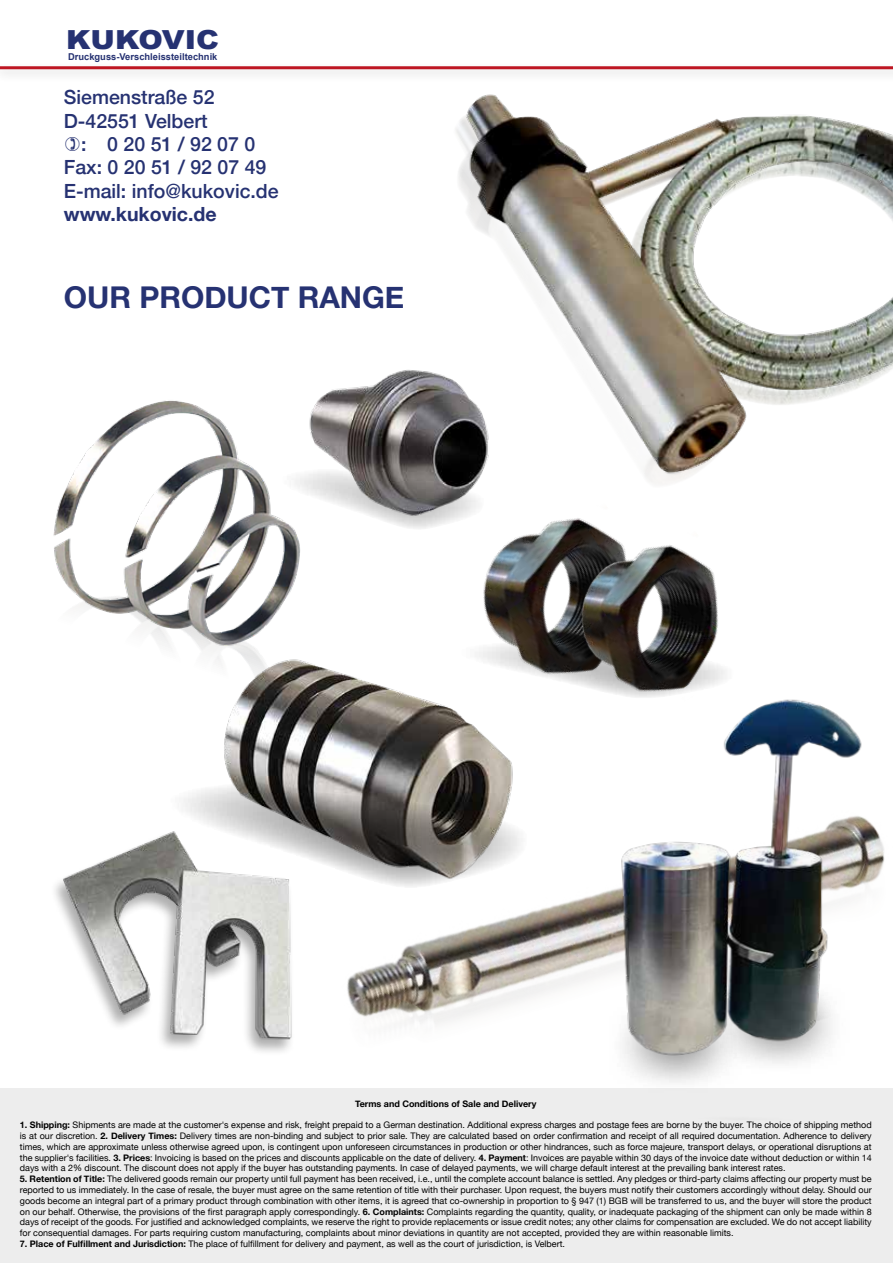
<style>
.page{position:relative;width:893px;height:1263px;background:#fff}
.page>*{position:absolute;margin:0;border:0;box-sizing:border-box;transform-origin:0 0}
.t1{font:700 30px "Helvetica Neue";color:#263272}
.t2{font:900 26.25px "Arial";color:#263272;scale:1.12 1}
.t3{font:500 19.5px "Helvetica Neue";color:#263272}
.t4{font:700 19.5px "Helvetica Neue";color:#263272}
.t5{font:700 9.45px "Arial";color:#263272}
.t6{font:9px/10.8px "Helvetica Neue";color:#000;text-align:justify}
.t7{font:700 9px "Helvetica Neue";color:#000}
.s1{font-weight:700}
</style>
<div class="page">
<div style="left:0;top:1089px;width:893px;height:174px;background:#ededed"></div>
<img style="left:65px;top:918px;width:226px;height:134px">
<img style="left:302px;top:900px;width:272px;height:189px">
<img style="left:574px;top:699px;width:319px;height:390px">
<img style="left:456px;top:94px;width:437px;height:383px">
<img style="left:483px;top:472px;width:205px;height:166px">
<img style="left:535px;top:502px;width:238px;height:238px">
<svg style="left:545px;top:640px;width:191px;height:60px"></svg>
<img style="left:375px;top:638px;width:170px;height:263px">
<svg style="left:375px;top:781px;width:154px;height:108px"></svg>
<img style="left:68px;top:400px;width:198px;height:84px">
<img style="left:53px;top:484px;width:322px;height:434px">
<img style="left:275px;top:325px;width:261px;height:223px">
<svg style="left:279px;top:467px;width:207px;height:65px"></svg>
<div style="left:0;top:62px;width:893px;height:21px;background:#000;opacity:.18"></div>
<hr style="left:0;top:66px;width:893px;height:3px;background:#be1622">
<h2 class="t2" style="left:66px;top:21px;width:138px">KUKOVIC</h2>
<p class="t5" style="left:68px;top:50px;width:151px">Druckguss-Verschleissteiltechnik</p>
<h3 class="t3" style="left:64px;top:81px;width:152px">Siemenstraße 52</h3>
<h3 class="t3" style="left:64px;top:105px;width:146px">D-42551 Velbert</h3>
<h3 class="t3" style="left:81px;top:128px;width:176px">: 0 20 51 / 92 07 0</h3>
<h3 class="t3" style="left:64px;top:152px;width:204px">Fax: 0 20 51 / 92 07 49</h3>
<h3 class="t3" style="left:64px;top:175px;width:216px">E-mail: info@kukovic.de</h3>
<h3 class="t4" style="left:64px;top:199px;width:154px">www.kukovic.de</h3>
<h1 class="t1" style="left:64px;top:274px;width:342px">OUR PRODUCT RANGE</h1>
<p class="t7" style="left:355px;top:1096px;width:183px">Terms and Conditions of Sale and Delivery</p>
<p class="t6" style="left:20px;top:1120px;width:853px"><span class="s1">1. Shipping:</span> Shipments are made at the customer's expense and risk, freight prepaid to a German destination. Additional express charges and postage fees are borne by the buyer. The choice of shipping method is at our discretion. <span class="s1">2. Delivery Times:</span> Delivery times are non-binding and subject to prior sale. They are calculated based on order confirmation and receipt of all required documentation. Adherence to delivery times, which are approximate unless otherwise agreed upon, is contingent upon unforeseen circumstances in production or other hindrances, such as force majeure, transport delays, or operational disruptions at the supplier's facilities. <span class="s1">3. Prices</span>: Invoicing is based on the prices and discounts applicable on the date of delivery. <span class="s1">4. Payment</span>: Invoices are payable within 30 days of the invoice date without deduction or within 14 days with a 2% discount. The discount does not apply if the buyer has outstanding payments. In case of delayed payments, we will charge default interest at the prevailing bank interest rates.</p>
<p class="t6" style="left:20px;top:1174px;width:853px"><span class="s1">5. Retention of Title:</span> The delivered goods remain our property until full payment has been received, i.e., until the complete account balance is settled. Any pledges or third-party claims affecting our property must be reported to us immediately. In the case of resale, the buyer must agree on the same retention of title with their purchaser. Upon request, the buyers must notify their customers accordingly without delay. Should our goods become an integral part of a primary product through combination with other items, it is agreed that co-ownership in proportion to § 947 (1) BGB will be transferred to us, and the buyer will store the product on our behalf. Otherwise, the provisions of the first paragraph apply correspondingly. <span class="s1">6. Complaints:</span> Complaints regarding the quantity, quality, or inadequate packaging of the shipment can only be made within 8 days of receipt of the goods. For justified and acknowledged complaints, we reserve the right to provide replacements or issue credit notes; any other claims for compensation are excluded. We do not accept liability for consequential damages. For parts requiring custom manufacturing, complaints about minor deviations in quantity are not accepted, provided they are within reasonable limits.</p>
<p class="t6" style="left:20px;top:1239px;width:547px"><span class="s1">7. Place of Fulfillment and Jurisdiction:</span> The place of fulfillment for delivery and payment, as well as the court of jurisdiction, is Velbert.</p>
</div>
